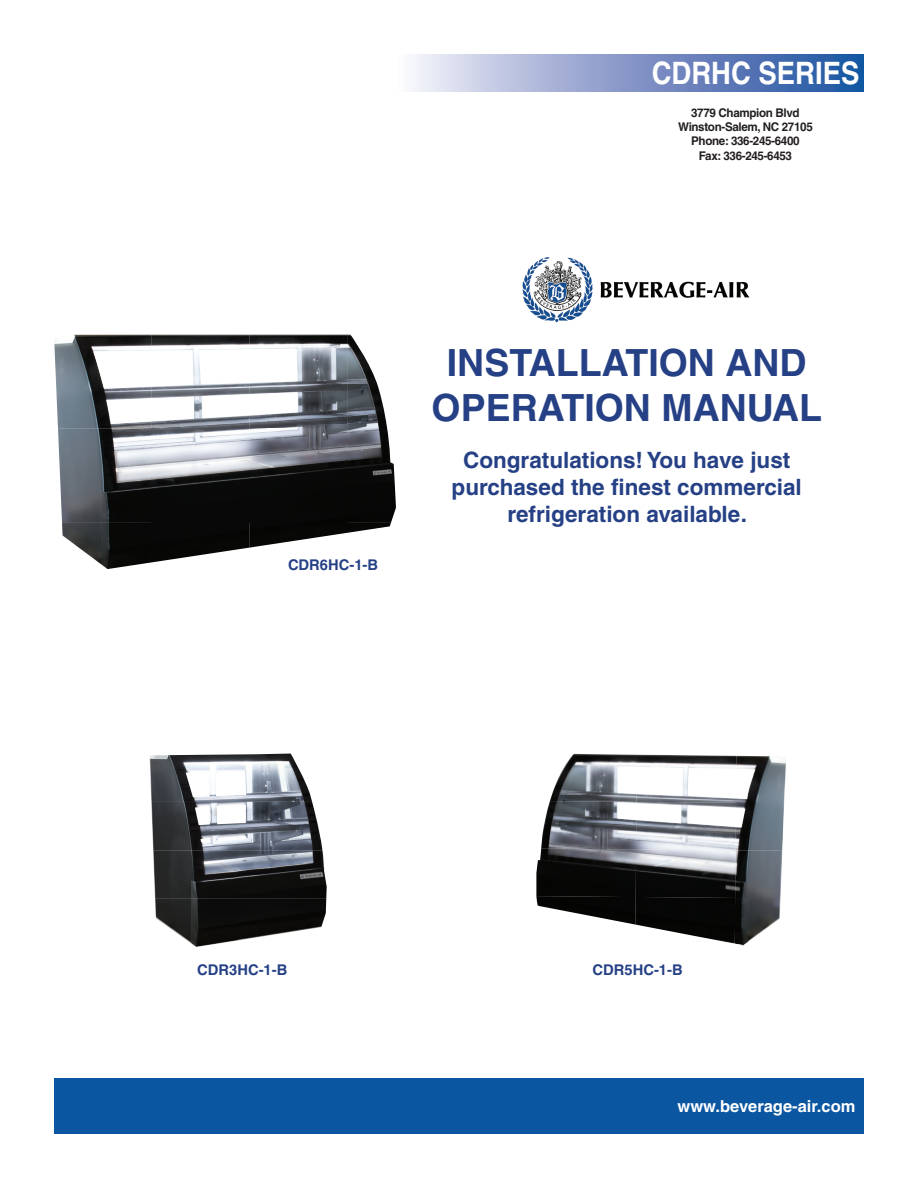
<style>
.page{position:relative;width:918px;height:1188px;background:#fff}
.page>*{position:absolute;margin:0;border:0;box-sizing:border-box;transform-origin:0 0}
.t1{font:700 37.5px/45px "Helvetica";color:#254085;text-align:center}
.t2{font:700 30.9px "Helvetica";color:#fff;scale:.89 1}
.t3{font:700 22.5px/27px "Helvetica";color:#254085;text-align:center}
.t4{font:700 16.5px "Helvetica";color:#fff}
.t5{font:700 14.7px "Helvetica";color:#254085}
.t6{font:700 12px/14.4px "Helvetica";letter-spacing:-.03em;color:#231f20;text-align:center}
</style>
<div class="page">
<div style="left:396px;top:54px;width:468px;height:38px;background:linear-gradient(to right,#f7eff8,#184b9d)"></div>
<div style="left:54px;top:1078px;width:810px;height:56px;background:#0a56a1"></div>
<img style="left:54px;top:335px;width:293px;height:93px">
<img style="left:347px;top:335px;width:49px;height:187px">
<img style="left:58px;top:428px;width:289px;height:94px">
<img style="left:62px;top:522px;width:187px;height:47px">
<img style="left:249px;top:522px;width:142px;height:26px">
<img style="left:550px;top:754px;width:186px;height:47px">
<img style="left:736px;top:756px;width:50px;height:94px">
<img style="left:541px;top:801px;width:195px;height:48px">
<img style="left:536px;top:849px;width:200px;height:48px">
<img style="left:735px;top:850px;width:48px;height:95px">
<img style="left:536px;top:896px;width:100px;height:29px">
<img style="left:635px;top:897px;width:100px;height:47px">
<img style="left:149px;top:754px;width:163px;height:48px">
<img style="left:151px;top:802px;width:172px;height:48px">
<img style="left:153px;top:850px;width:174px;height:49px">
<img style="left:155px;top:899px;width:83px;height:48px">
<img style="left:238px;top:899px;width:88px;height:41px">
<img style="left:522px;top:257px;width:228px;height:66px">
<h2 class="t2" style="left:652px;top:55px;width:235px">CDRHC SERIES</h2>
<p class="t6" style="left:678px;top:105px;width:136px">3779 Champion Blvd<br>Winston-Salem, NC 27105<br>Phone: 336-245-6400<br>Fax: 336-245-6453</p>
<p class="t5" style="left:288px;top:556px;width:92px">CDR6HC-1-B</p>
<h1 class="t1" style="left:431px;top:340px;width:392px">INSTALLATION AND<br>OPERATION MANUAL</h1>
<p class="t3" style="left:452px;top:447px;width:352px">Congratulations! You have just purchased the finest commercial refrigeration available.</p>
<p class="t5" style="left:197px;top:961px;width:92px">CDR3HC-1-B</p>
<p class="t5" style="left:593px;top:961px;width:92px">CDR5HC-1-B</p>
<p class="t4" style="left:678px;top:1096px;width:179px">www.beverage-air.com</p>
</div>
